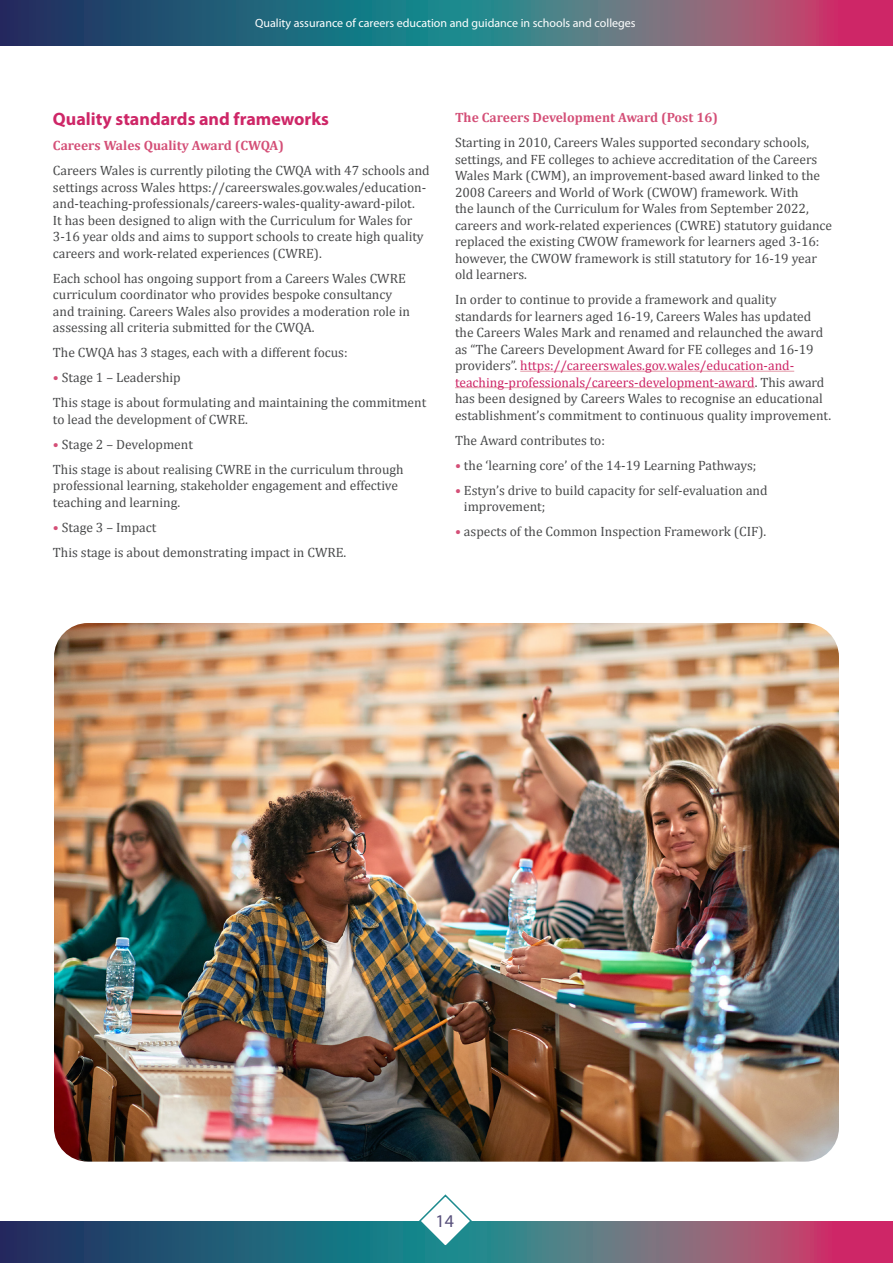
<style>
.page{position:relative;width:893px;height:1263px;background:#fff}
.page>*{position:absolute;margin:0;border:0;box-sizing:border-box;transform-origin:0 0}
.t1{font:700 18px "Myriad Pro";color:#ce2667}
.t2{font:18px "Myriad Pro";color:#564f7a}
.t3{font:13.5px/16.5px "Cambria";color:#494a4b}
.t4{font:700 13.5px "Cambria";color:#d44f77}
.t5{font:12px "Myriad Pro";color:#fff}
.s1{color:#d44f77}
.s2{color:#ce2667}
</style>
<div class="page">
<svg style="left:0;top:0;width:893px;height:46px;background:#4d6179"></svg>
<svg style="left:0;top:1221px;width:893px;height:42px;background:#505e78"></svg>
<hr style="left:520px;top:371px;width:274px;height:1px;background:#e396a5">
<hr style="left:455px;top:387px;width:300px;height:1px;background:#e396a5">
<svg style="left:418px;top:1194px;width:55px;height:55px"></svg>
<img style="left:54px;top:623px;width:785px;height:538px">
<p class="t5" style="left:255px;top:16px;width:382px">Quality assurance of careers education and guidance in schools and colleges</p>
<p class="t1" style="left:53px;top:109px;width:277px">Quality standards and frameworks</p>
<p class="t4" style="left:53px;top:138px;width:232px">Careers Wales Quality Award (CWQA)</p>
<p class="t3" style="left:53px;top:162px;width:378px">Careers Wales is currently piloting the CWQA with 47 schools and settings across Wales https://careerswales.gov.wales/education&shy;and-teaching-professionals/careers-wales-quality-award-pilot.<br>It has been designed to align with the Curriculum for Wales for 3-16 year olds and aims to support schools to create high quality careers and work-related experiences (CWRE).</p>
<p class="t3" style="left:53px;top:270px;width:359px">Each school has ongoing support from a Careers Wales CWRE curriculum coordinator who provides bespoke consultancy and training. Careers Wales also provides a moderation role in assessing all criteria submitted for the CWQA.</p>
<p class="t3" style="left:53px;top:344px;width:296px">The CWQA has 3 stages, each with a different focus:</p>
<p class="t3" style="left:53px;top:369px;width:129px"><span class="s1">•</span> Stage 1 – Leadership</p>
<p class="t3" style="left:53px;top:394px;width:375px">This stage is about formulating and maintaining the commitment to lead the development of CWRE.</p>
<p class="t3" style="left:53px;top:436px;width:141px"><span class="s1">•</span> Stage 2 – Development</p>
<p class="t3" style="left:53px;top:461px;width:352px">This stage is about realising CWRE in the curriculum through professional learning, stakeholder engagement and effective teaching and learning.</p>
<p class="t3" style="left:53px;top:519px;width:105px"><span class="s1">•</span> Stage 3 – Impact</p>
<p class="t3" style="left:53px;top:544px;width:295px">This stage is about demonstrating impact in CWRE.</p>
<p class="t4" style="left:455px;top:110px;width:264px">The Careers Development Award (Post 16)</p>
<p class="t3" style="left:455px;top:134px;width:379px">Starting in 2010, Careers Wales supported secondary schools, settings, and FE colleges to achieve accreditation of the Careers Wales Mark (CWM), an improvement-based award linked to the 2008 Careers and World of Work (CWOW) framework. With<br>the launch of the Curriculum for Wales from September 2022, careers and work-related experiences (CWRE) statutory guidance replaced the existing CWOW framework for learners aged 3-16: however, the CWOW framework is still statutory for 16-19 year old learners.</p>
<p class="t3" style="left:455px;top:291px;width:378px">In order to continue to provide a framework and quality standards for learners aged 16-19, Careers Wales has updated the Careers Wales Mark and renamed and relaunched the award as “The Careers Development Award for FE colleges and 16-19 providers”. <span class="s2">https://careerswales.gov.wales/education-and&shy;teaching-professionals/careers-development-award</span>. This award has been designed by Careers Wales to recognise an educational establishment’s commitment to continuous quality improvement.</p>
<p class="t3" style="left:455px;top:432px;width:152px">The Award contributes to:</p>
<p class="t3" style="left:455px;top:457px;width:303px"><span class="s1">•</span> the ‘learning core’ of the 14-19 Learning Pathways;</p>
<p class="t3" style="left:464px;top:482px;width:305px;text-indent:-9px"><span class="s1">•</span> Estyn’s drive to build capacity for self-evaluation and improvement;</p>
<p class="t3" style="left:455px;top:523px;width:313px"><span class="s1">•</span> aspects of the Common Inspection Framework (CIF).</p>
<p class="t2" style="left:435px;top:1211px;width:20px">14</p>
</div>
